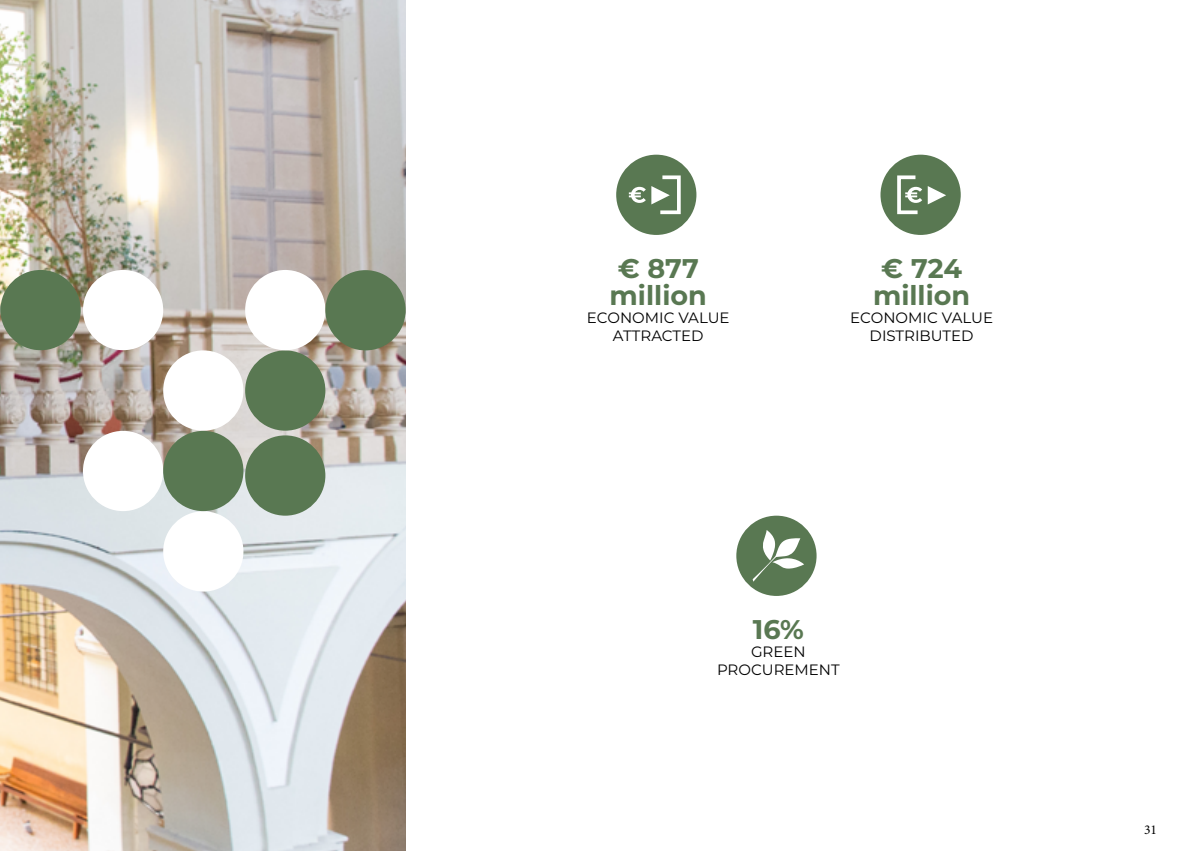
<style>
.page{position:relative;width:1191px;height:851px;background:#fff}
.page>*{position:absolute;margin:0;border:0;box-sizing:border-box;transform-origin:0 0}
.t1{font:700 27px/27px "Montserrat";color:#597852}
.t2{font:15px/18px "Montserrat";color:#000;text-align:center}
.t3{font:13.5px "Minion Pro";color:#000}
</style>
<div class="page">
<img style="left:0;top:0;width:405px;height:850px">
<svg style="left:0;top:269px;width:1px;height:241px"></svg>
<div style="left:616px;top:155px;width:80px;height:80px;background:#597852;border-radius:50%"></div>
<div style="left:880px;top:155px;width:80px;height:80px;background:#597852;border-radius:50%"></div>
<div style="left:736px;top:515px;width:80px;height:81px;background:#597852;border-radius:50%"></div>
<div style="left:163px;top:350px;width:80px;height:80px;background:#fff;border-radius:50%"></div>
<div style="left:83px;top:270px;width:80px;height:80px;background:#fff;border-radius:50%"></div>
<div style="left:163px;top:511px;width:80px;height:80px;background:#fff;border-radius:50%"></div>
<div style="left:83px;top:431px;width:80px;height:80px;background:#fff;border-radius:50%"></div>
<div style="left:163px;top:431px;width:80px;height:80px;background:#597852;border-radius:50%"></div>
<div style="left:245px;top:350px;width:80px;height:80px;background:#597852;border-radius:50%"></div>
<div style="left:245px;top:270px;width:80px;height:80px;background:#fff;border-radius:50%"></div>
<div style="left:325px;top:270px;width:80px;height:80px;background:#597852;border-radius:50%"></div>
<div style="left:0;top:270px;width:81px;height:80px;background:#597852;border-radius:50%"></div>
<div style="left:245px;top:435px;width:80px;height:80px;background:#597852;border-radius:50%"></div>
<svg style="left:629px;top:175px;width:52px;height:40px"></svg>
<svg style="left:897px;top:175px;width:49px;height:40px"></svg>
<svg style="left:752px;top:530px;width:52px;height:51px"></svg>
<h1 class="t1" style="left:609px;top:254px;width:99px">€ 877 million</h1>
<p class="t2" style="left:587px;top:308px;width:144px">ECONOMIC VALUE<br>ATTRACTED</p>
<h1 class="t1" style="left:873px;top:254px;width:99px;text-align:center">€ 724 million</h1>
<p class="t2" style="left:850px;top:308px;width:144px">ECONOMIC VALUE<br>DISTRIBUTED</p>
<h1 class="t1" style="left:753px;top:615px;width:52px">16%</h1>
<p class="t2" style="left:717px;top:642px;width:124px">GREEN<br>PROCUREMENT</p>
<p class="t3" style="left:1144px;top:820px;width:14px">31</p>
</div>
